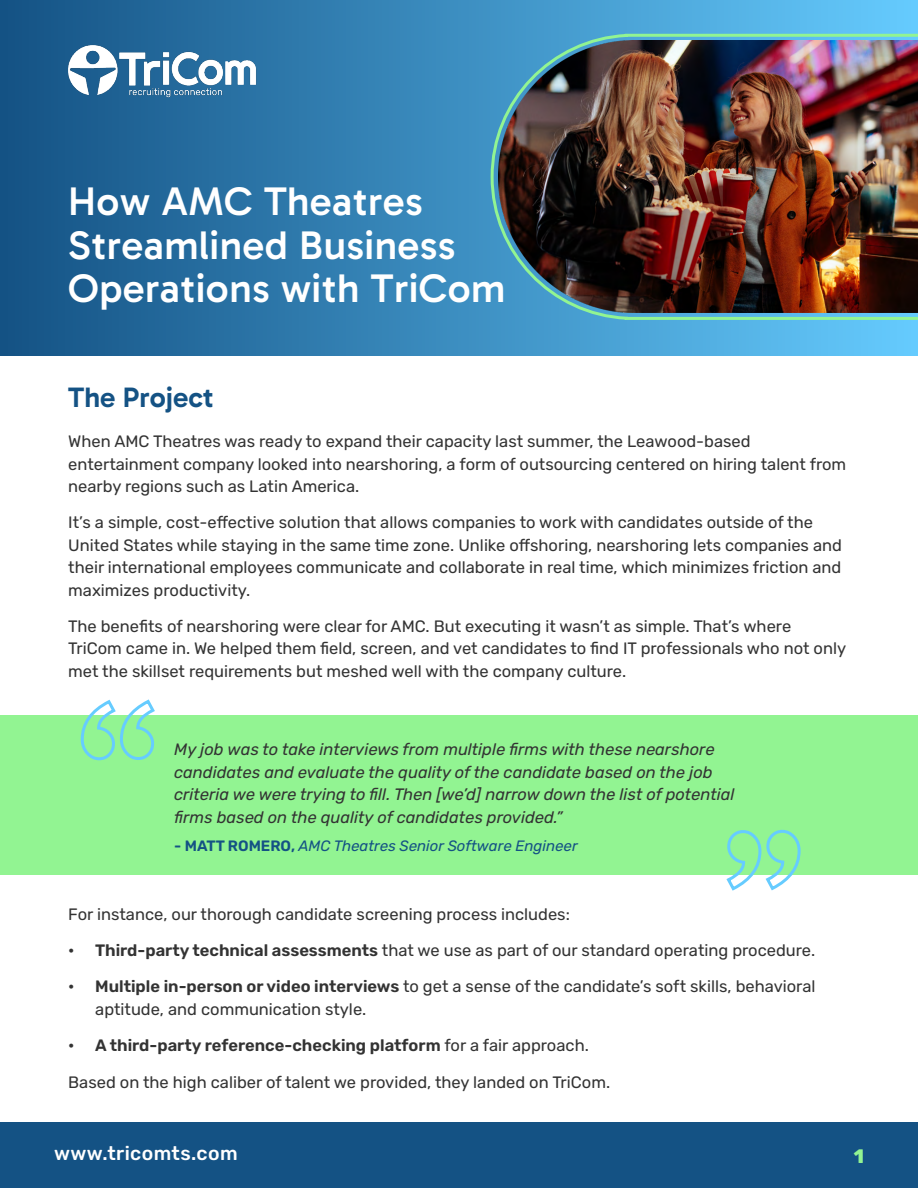
<style>
.page{position:relative;width:918px;height:1188px;background:#fff}
.page>*{position:absolute;margin:0;border:0;box-sizing:border-box;transform-origin:0 0}
.t1{font:40.5px/43.5px "Gabarito";letter-spacing:.01em;color:#fff}
.t2{font:28.5px "Gabarito";color:#145284}
.t3{font:500 19.5px "Rubik";letter-spacing:.02em;color:#fff}
.t4{font:800 19.5px "Rubik";color:#92f492}
.t5{font:16.5px/22.5px "Rubik";color:#333}
.t6{font:italic 16.5px/22.5px "Rubik";color:#333}
.t7{font:600 16.5px "Rubik";color:#333}
.t8{font:italic 15px "Rubik";color:#145284}
.s1{font-weight:600;font-style:normal}
.s2{font-weight:600}
.s3{font-weight:400}
</style>
<div class="page">
<div style="left:0;top:0;width:918px;height:355px;background:linear-gradient(to right,#145284,#65cbfe)"></div>
<img style="left:63px;top:40px;width:197px;height:60px">
<svg style="left:489px;top:32px;width:429px;height:289px;background:#5bb3c4"></svg>
<img style="left:498px;top:41px;width:420px;height:272px">
<div style="left:0;top:1123px;width:918px;height:65px;background:#145284"></div>
<div style="left:0;top:715px;width:918px;height:159px;background:#92f492"></div>
<svg style="left:80px;top:699px;width:75px;height:62px"></svg>
<svg style="left:724px;top:829px;width:78px;height:62px"></svg>
<h1 class="t1" style="left:68px;top:180px;width:439px">How AMC Theatres<br>Streamlined Business<br>Operations with TriCom</h1>
<h2 class="t2" style="left:68px;top:380px;width:147px">The Project</h2>
<p class="t5" style="left:68px;top:431px;width:779px">When AMC Theatres was ready to expand their capacity last summer, the Leawood-based entertainment company looked into nearshoring, a form of outsourcing centered on hiring talent from nearby regions such as Latin America.</p>
<p class="t5" style="left:68px;top:512px;width:775px">It’s a simple, cost-effective solution that allows companies to work with candidates outside of the United States while staying in the same time zone. Unlike offshoring, nearshoring lets companies and their international employees communicate and collaborate in real time, which minimizes friction and maximizes productivity.</p>
<p class="t5" style="left:68px;top:615px;width:779px">The benefits of nearshoring were clear for AMC. But executing it wasn’t as simple. That’s where<br>TriCom came in. We helped them field, screen, and vet candidates to find IT professionals who not only met the skillset requirements but meshed well with the company culture.</p>
<p class="t6" style="left:174px;top:739px;width:562px">My job was to take interviews from multiple firms with these nearshore candidates and evaluate the quality of the candidate based on the job criteria we were trying to fill. Then [we’d] narrow down the list of potential firms based on the quality of candidates provided.”</p>
<p class="t8" style="left:174px;top:838px;width:405px"><span class="s1">- MATT ROMERO,</span> AMC Theatres Senior Software Engineer</p>
<p class="t5" style="left:68px;top:904px;width:503px">For instance, our thorough candidate screening process includes:</p>
<p class="t5" style="left:68px;top:940px;width:749px"><span class="s2">• Third-party technical assessments</span> that we use as part of our standard operating procedure.</p>
<p class="t5" style="left:95px;top:976px;width:722px;text-indent:-27px"><span class="s2">• Multiple in-person or video interviews</span> to get a sense of the candidate’s soft skills, behavioral aptitude, and communication style.</p>
<p class="t7" style="left:68px;top:1036px;width:522px">• A third-party reference-checking platform <span class="s3">for a fair approach.</span></p>
<p class="t5" style="left:68px;top:1071px;width:543px">Based on the high caliber of talent we provided, they landed on TriCom.</p>
<p class="t3" style="left:54px;top:1142px;width:185px">www.tricomts.com</p>
<p class="t4" style="left:854px;top:1144px;width:12px">1</p>
</div>
